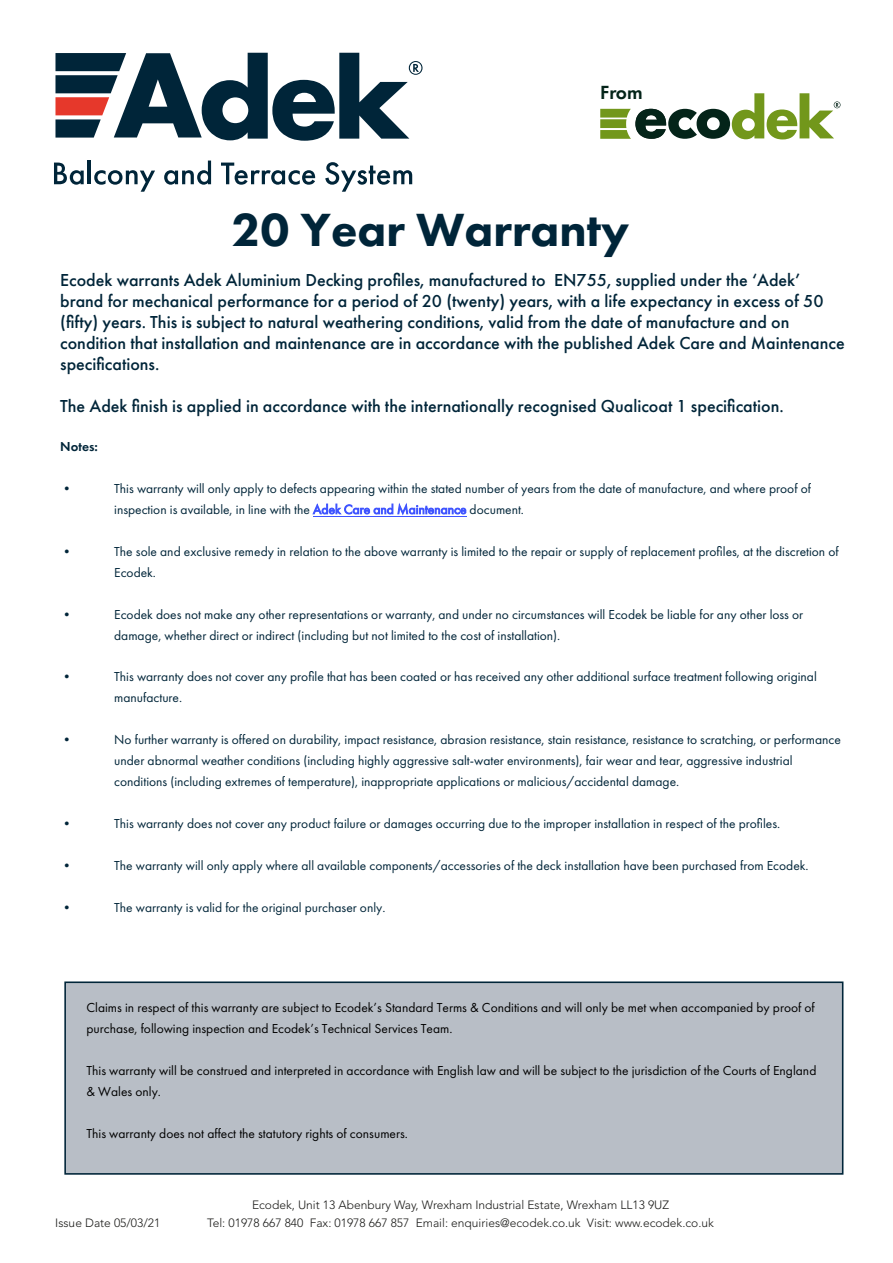
<style>
.page{position:relative;width:893px;height:1263px;background:#fff}
.page>*{position:absolute;margin:0;border:0;box-sizing:border-box;transform-origin:0 0}
.t1{font:800 48.3px "Futura PT";color:#002539}
.t2{font:600 19.8px "Futura PT";color:#042419}
.t3{font:500 18px/21px "Futura PT";color:#002539}
.t4{font:13.5px/21px "Futura PT";color:#002539}
.t5{font:13.5px/21px "Futura PT";color:#000}
.t6{font:600 13.5px "Futura PT";color:#002539}
.t7{font:300 12px "Avenir LT Std";color:#1d1d1b}
.s1{color:#4055ff}
</style>
<div class="page">
<div style="left:64px;top:981px;width:779px;height:194px;background:#b8bec6;border:2px solid #002539"></div>
<svg style="left:600px;top:93px;width:240px;height:46px"></svg>
<svg style="left:55px;top:53px;width:368px;height:88px"></svg>
<svg style="left:54px;top:163px;width:30px;height:22px"></svg>
<hr style="left:88px;top:161px;width:3px;height:23px;background:#002539">
<svg style="left:94px;top:170px;width:61px;height:22px"></svg>
<svg style="left:164px;top:161px;width:47px;height:24px"></svg>
<svg style="left:221px;top:163px;width:94px;height:22px"></svg>
<svg style="left:325px;top:162px;width:87px;height:30px"></svg>
<hr style="left:313px;top:516px;width:153px;height:1px;background:#4055ff">
<h2 class="t2" style="left:600px;top:80px;width:44px">From</h2>
<h1 class="t1" style="left:231px;top:200px;width:400px">20 Year Warranty</h1>
<p class="t3" style="left:60px;top:270px;width:786px">Ecodek warrants Adek Aluminium Decking profiles, manufactured to EN755, supplied under the ‘Adek’ brand for mechanical performance for a period of 20 (twenty) years, with a life expectancy in excess of 50 (fifty) years. This is subject to natural weathering conditions, valid from the date of manufacture and on condition that installation and maintenance are in accordance with the published Adek Care and Maintenance specifications.</p>
<h3 class="t3" style="left:60px;top:396px;width:725px">The Adek finish is applied in accordance with the internationally recognised Qualicoat 1 specification.</h3>
<p class="t6" style="left:60px;top:438px;width:39px">Notes:</p>
<p class="t4" style="left:60px;top:478px;width:15px">•</p>
<p class="t4" style="left:114px;top:478px;width:698px">This warranty will only apply to defects appearing within the stated number of years from the date of manufacture, and where proof of inspection is available, in line with the <span class="s1">Adek Care and Maintenance</span> document.</p>
<p class="t4" style="left:60px;top:541px;width:15px">•</p>
<p class="t4" style="left:114px;top:541px;width:726px">The sole and exclusive remedy in relation to the above warranty is limited to the repair or supply of replacement profiles, at the discretion of<br>Ecodek.</p>
<p class="t4" style="left:60px;top:603px;width:15px">•</p>
<p class="t4" style="left:114px;top:603px;width:691px">Ecodek does not make any other representations or warranty, and under no circumstances will Ecodek be liable for any other loss or damage, whether direct or indirect (including but not limited to the cost of installation).</p>
<p class="t4" style="left:60px;top:666px;width:15px">•</p>
<p class="t4" style="left:114px;top:666px;width:704px">This warranty does not cover any profile that has been coated or has received any other additional surface treatment following original manufacture.</p>
<p class="t4" style="left:60px;top:729px;width:15px">•</p>
<p class="t4" style="left:114px;top:729px;width:728px">No further warranty is offered on durability, impact resistance, abrasion resistance, stain resistance, resistance to scratching, or performance under abnormal weather conditions (including highly aggressive salt-water environments), fair wear and tear, aggressive industrial conditions (including extremes of temperature), inappropriate applications or malicious/accidental damage.</p>
<p class="t4" style="left:60px;top:813px;width:15px">•</p>
<p class="t4" style="left:114px;top:813px;width:667px">This warranty does not cover any product failure or damages occurring due to the improper installation in respect of the profiles.</p>
<p class="t4" style="left:60px;top:855px;width:15px">•</p>
<p class="t4" style="left:114px;top:855px;width:696px">The warranty will only apply where all available components/accessories of the deck installation have been purchased from Ecodek.</p>
<p class="t4" style="left:60px;top:897px;width:15px">•</p>
<p class="t4" style="left:114px;top:897px;width:273px">The warranty is valid for the original purchaser only.</p>
<p class="t5" style="left:87px;top:997px;width:730px">Claims in respect of this warranty are subject to Ecodek’s Standard Terms &amp; Conditions and will only be met when accompanied by proof of purchase, following inspection and Ecodek’s Technical Services Team.</p>
<p class="t5" style="left:87px;top:1060px;width:731px">This warranty will be construed and interpreted in accordance with English law and will be subject to the jurisdiction of the Courts of England &amp; Wales only.</p>
<p class="t5" style="left:87px;top:1123px;width:323px">This warranty does not affect the statutory rights of consumers.</p>
<p class="t7" style="left:252px;top:1197px;width:419px">Ecodek, Unit 13 Abenbury Way, Wrexham Industrial Estate, Wrexham LL13 9UZ</p>
<p class="t7" style="left:55px;top:1216px;width:107px">Issue Date 05/03/21</p>
<p class="t7" style="left:207px;top:1215px;width:508px">Tel: 01978 667 840 Fax: 01978 667 857 Email: enquiries@ecodek.co.uk Visit: www.ecodek.co.uk</p>
</div>
